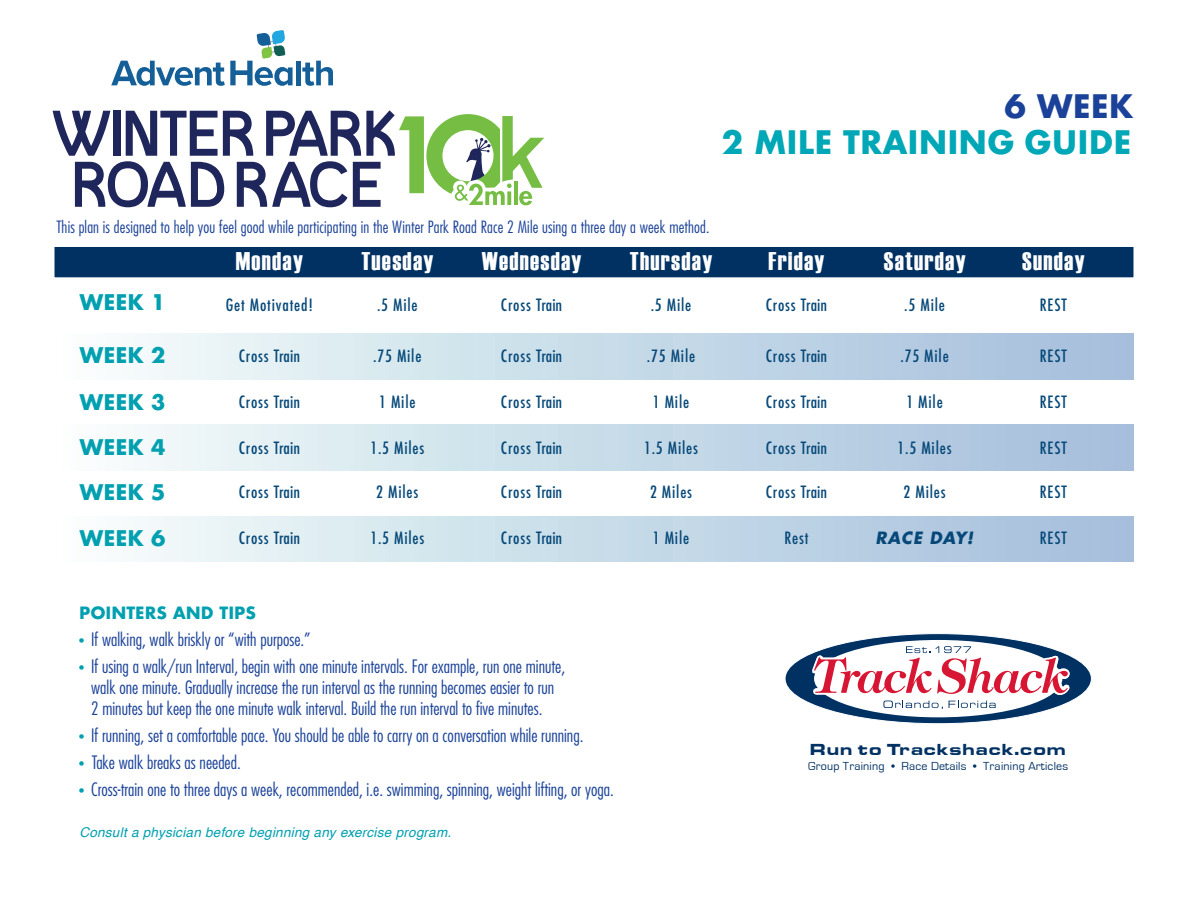
<style>
.page{position:relative;width:1188px;height:918px;background:#fff}
.page>*{position:absolute;margin:0;border:0;box-sizing:border-box;transform-origin:0 0}
.t1{font:700 31.5px "Futura";color:#00a7b6}
.t2{font:700 31.5px "Futura";color:#1b4299}
.t3{font:25.5px "Haettenschweiler";letter-spacing:.05em;color:#fff}
.t4{font:700 21px/45.2px "Futura";color:#00a0b0;text-align:justify}
.t5{font:300 condensed 18px/21px "Futura";color:#1b4299;text-align:center}
.t6{font:500 condensed 16.5px "Futura";letter-spacing:.025em;color:#064979}
.t7{font:500 condensed 16.5px "Futura";letter-spacing:.05em;color:#064979}
.t8{font:300 condensed 16.5px "Futura";letter-spacing:.01em;color:#1b4299}
.t9{font:900 16.5px "Eurostile Extended";letter-spacing:.02em;color:#003163}
.t10{font:700 16.5px "Futura";color:#00a0b0}
.t11{font:italic 700 16.5px "Futura";letter-spacing:.05em;color:#064979}
.t12{font:italic 13.5px "Helvetica";letter-spacing:.02em;color:#00a0b0}
.t13{font:12px "Eurostile";letter-spacing:.02em;color:#003163}
.s1{font-size:12px;color:#00a0b0}
</style>
<div class="page">
<div style="left:54px;top:333px;width:1080px;height:46px;background:linear-gradient(to right,#f6fefb,#a2bdda)"></div>
<div style="left:54px;top:246px;width:1080px;height:32px;background:#003163;border:1px solid #fff"></div>
<div style="left:54px;top:425px;width:1080px;height:45px;background:linear-gradient(to right,#f6fefb,#a2bdda)"></div>
<div style="left:54px;top:516px;width:1080px;height:46px;background:linear-gradient(to right,#f6fefb,#a2bdda)"></div>
<div style="left:785px;top:634px;width:306px;height:90px;background:#003163;border-radius:50%"></div>
<svg style="left:810px;top:549px;width:262px;height:175px"></svg>
<svg style="left:53px;top:110px;width:491px;height:97px"></svg>
<hr style="left:296px;top:61px;width:4px;height:24px;background:#155f98">
<svg style="left:302px;top:61px;width:31px;height:25px"></svg>
<svg style="left:111px;top:30px;width:182px;height:56px"></svg>
<h1 class="t2" style="left:1005px;top:84px;width:131px">6 WEEK</h1>
<h1 class="t1" style="left:722px;top:119px;width:411px">2 MILE TRAINING GUIDE</h1>
<p class="t8" style="left:56px;top:216px;width:655px">This plan is designed to help you feel good while participating in the Winter Park Road Race 2 Mile using a three day a week method.</p>
<p class="t4" style="left:79px;top:279px;width:88px">WEEK 1</p>
<p class="t4" style="left:79px;top:332px;width:88px">WEEK 2</p>
<p class="t4" style="left:79px;top:380px;width:88px">WEEK 3<br>WEEK 4<br>WEEK 5<br>WEEK 6</p>
<h2 class="t3" style="left:236px;top:246px;width:69px">Monday</h2>
<p class="t7" style="left:226px;top:295px;width:89px">Get Motivated!</p>
<p class="t6" style="left:239px;top:345px;width:63px">Cross Train</p>
<p class="t6" style="left:239px;top:391px;width:63px">Cross Train</p>
<p class="t6" style="left:239px;top:437px;width:63px">Cross Train</p>
<p class="t6" style="left:239px;top:481px;width:63px">Cross Train</p>
<p class="t6" style="left:239px;top:528px;width:63px">Cross Train</p>
<h2 class="t3" style="left:361px;top:246px;width:73px">Tuesday</h2>
<p class="t7" style="left:377px;top:295px;width:42px">.5 Mile</p>
<p class="t7" style="left:373px;top:345px;width:50px">.75 Mile</p>
<p class="t7" style="left:379px;top:391px;width:38px">1 Mile</p>
<p class="t7" style="left:370px;top:437px;width:55px">1.5 Miles</p>
<p class="t7" style="left:376px;top:481px;width:44px">2 Miles</p>
<p class="t7" style="left:370px;top:528px;width:55px">1.5 Miles</p>
<h2 class="t3" style="left:482px;top:246px;width:101px">Wednesday</h2>
<p class="t6" style="left:501px;top:295px;width:63px">Cross Train</p>
<p class="t6" style="left:501px;top:345px;width:63px">Cross Train</p>
<p class="t6" style="left:501px;top:391px;width:63px">Cross Train</p>
<p class="t6" style="left:501px;top:437px;width:63px">Cross Train</p>
<p class="t6" style="left:501px;top:481px;width:63px">Cross Train</p>
<p class="t6" style="left:501px;top:528px;width:63px">Cross Train</p>
<h2 class="t3" style="left:630px;top:246px;width:84px">Thursday</h2>
<p class="t7" style="left:651px;top:295px;width:42px">.5 Mile</p>
<p class="t7" style="left:647px;top:345px;width:50px">.75 Mile</p>
<p class="t7" style="left:653px;top:391px;width:38px">1 Mile</p>
<p class="t7" style="left:644px;top:437px;width:55px">1.5 Miles</p>
<p class="t7" style="left:650px;top:481px;width:44px">2 Miles</p>
<p class="t7" style="left:653px;top:528px;width:38px">1 Mile</p>
<p class="t10" style="left:79px;top:601px;width:178px">POINTERS AND TIPS</p>
<p class="t5" style="left:79px;top:629px;width:233px"><span class="s1">•</span> If walking, walk briskly or “with purpose.”</p>
<p class="t5" style="left:79px;top:656px;width:487px"><span class="s1">•</span> If using a walk/run Interval, begin with one minute intervals. For example, run one minute, walk one minute. Gradually increase the run interval as the running becomes easier to run<br>2 minutes but keep the one minute walk interval. Build the run interval to five minutes.</p>
<p class="t5" style="left:79px;top:725px;width:506px"><span class="s1">•</span> If running, set a comfortable pace. You should be able to carry on a conversation while running.</p>
<p class="t5" style="left:79px;top:752px;width:163px"><span class="s1">•</span> Take walk breaks as needed.</p>
<p class="t5" style="left:79px;top:779px;width:536px"><span class="s1">•</span> Cross-train one to three days a week, recommended, i.e. swimming, spinning, weight lifting, or yoga.</p>
<p class="t12" style="left:79px;top:822px;width:373px">Consult a physician before beginning any exercise program.</p>
<h2 class="t3" style="left:769px;top:246px;width:57px">Friday</h2>
<p class="t6" style="left:766px;top:295px;width:63px">Cross Train</p>
<p class="t6" style="left:766px;top:345px;width:63px">Cross Train</p>
<p class="t6" style="left:766px;top:391px;width:63px">Cross Train</p>
<p class="t6" style="left:766px;top:437px;width:63px">Cross Train</p>
<p class="t6" style="left:766px;top:481px;width:63px">Cross Train</p>
<p class="t7" style="left:784px;top:528px;width:26px">Rest</p>
<h2 class="t3" style="left:884px;top:246px;width:83px">Saturday</h2>
<p class="t7" style="left:904px;top:295px;width:42px">.5 Mile</p>
<p class="t7" style="left:900px;top:345px;width:50px">.75 Mile</p>
<p class="t7" style="left:906px;top:391px;width:38px">1 Mile</p>
<p class="t7" style="left:898px;top:437px;width:55px">1.5 Miles</p>
<p class="t7" style="left:904px;top:481px;width:44px">2 Miles</p>
<p class="t11" style="left:876px;top:527px;width:99px">RACE DAY!</p>
<h2 class="t3" style="left:1022px;top:246px;width:64px">Sunday</h2>
<p class="t7" style="left:1040px;top:295px;width:28px">REST</p>
<p class="t7" style="left:1040px;top:345px;width:28px">REST</p>
<p class="t7" style="left:1040px;top:391px;width:28px">REST</p>
<p class="t7" style="left:1040px;top:437px;width:28px">REST</p>
<p class="t7" style="left:1040px;top:481px;width:28px">REST</p>
<p class="t7" style="left:1040px;top:528px;width:28px">REST</p>
<p class="t9" style="left:810px;top:740px;width:258px">Run to Trackshack.com</p>
<p class="t13" style="left:808px;top:759px;width:262px">Group Training • Race Details • Training Articles</p>
</div>
